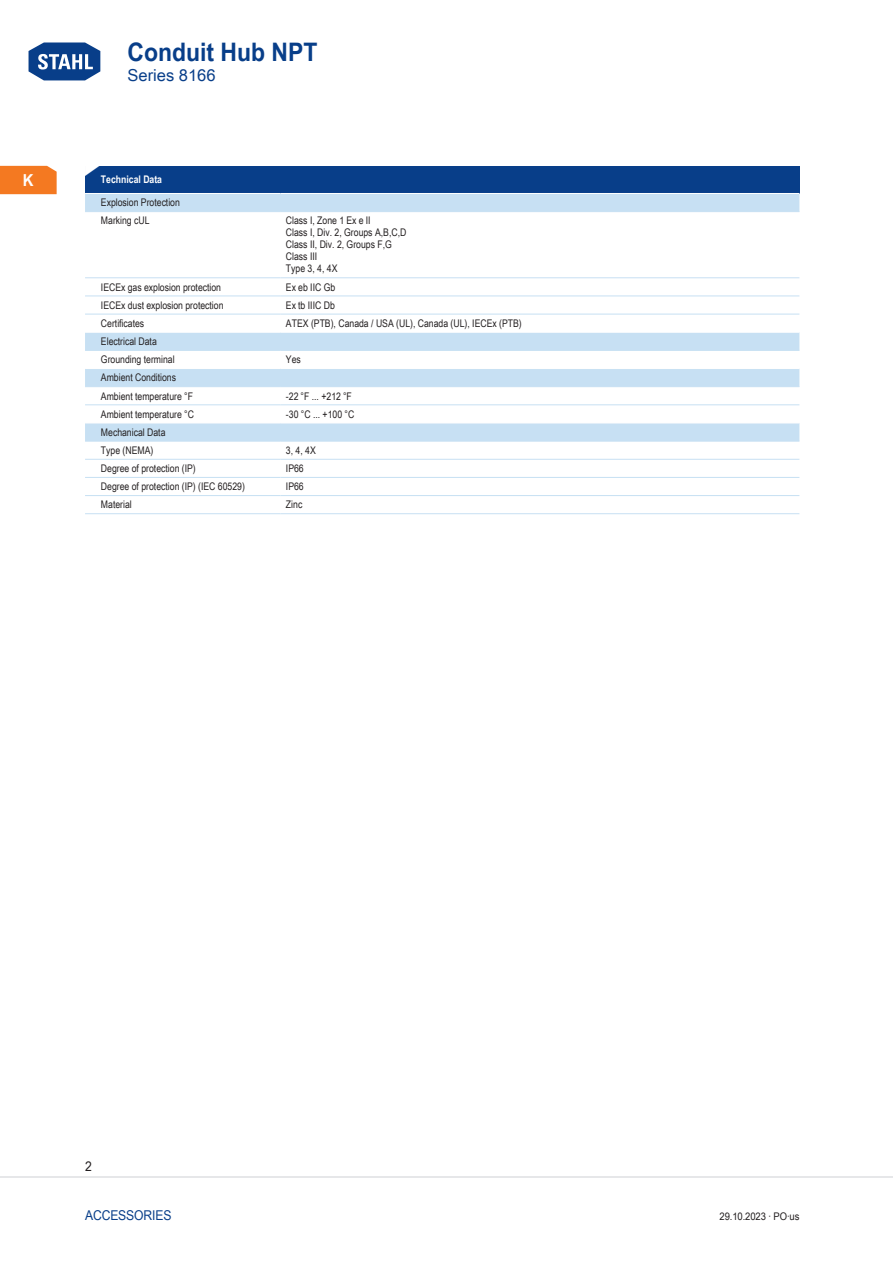
<style>
.page{position:relative;width:893px;height:1263px;background:#fff}
.page>*{position:absolute;margin:0;border:0;box-sizing:border-box;transform-origin:0 0}
.t1{font:700 25.5px "Arial Unicode MS";color:#083e89;scale:.9 1}
.TabHeader1stColumn{font:700 24px "Arial Unicode MS";color:#fff;scale:1.45 1}
.t2{font:16.5px "Arial Unicode MS";color:#083e89}
.t3{font:700 16.5px "Arial Unicode MS";color:#fff;scale:.9 1}
.t4{font:13.5px "Arial Unicode MS";letter-spacing:-.01em;color:#083e89;scale:.9 1}
.t5{font:13.5px "Arial Unicode MS";color:#231f20;scale:.9 1}
.TabBody1stColumn{font:10.5px "Arial Unicode MS";color:#231f20;scale:.83 1}
.TabBodyLeft{font:10.5px/12px "Arial Unicode MS";color:#231f20;scale:.83 1}
.TabBodyLeft-2{font:10.5px "Arial Unicode MS";color:#231f20;scale:.9 1}
.TabHeader1stColumn-2{font:700 10.5px "Arial Unicode MS";color:#fff;scale:.83 1}
.s1{font-weight:400;font-size:31.65px;color:#fff}
</style>
<div class="page">
<svg style="left:28px;top:42px;width:73px;height:39px"></svg>
<hr style="left:0;top:1176px;width:893px;height:2px;background:#e6e7e9">
<div style="left:0;top:166px;width:57px;height:28px;background:#f47921"></div>
<div style="left:85px;top:166px;width:714px;height:27px;background:#083e89"></div>
<svg style="left:85px;top:194px;width:714px;height:247px"></svg>
<hr style="left:85px;top:211px;width:196px;height:1px;background:#c7e0f3">
<hr style="left:281px;top:211px;width:518px;height:1px;background:#c7e0f3">
<hr style="left:85px;top:277px;width:196px;height:1px;background:#c7e0f3">
<hr style="left:281px;top:277px;width:518px;height:1px;background:#c7e0f3">
<hr style="left:85px;top:296px;width:196px;height:1px;background:#c7e0f3">
<hr style="left:281px;top:296px;width:518px;height:1px;background:#c7e0f3">
<hr style="left:85px;top:314px;width:196px;height:1px;background:#c7e0f3">
<hr style="left:281px;top:314px;width:518px;height:1px;background:#c7e0f3">
<hr style="left:85px;top:332px;width:196px;height:1px;background:#fff">
<hr style="left:281px;top:332px;width:518px;height:1px;background:#fff">
<hr style="left:85px;top:350px;width:196px;height:1px;background:#c7e0f3">
<hr style="left:281px;top:350px;width:518px;height:1px;background:#c7e0f3">
<hr style="left:85px;top:368px;width:196px;height:1px;background:#fff">
<hr style="left:281px;top:368px;width:518px;height:1px;background:#fff">
<hr style="left:85px;top:386px;width:196px;height:1px;background:#c7e0f3">
<hr style="left:281px;top:386px;width:518px;height:1px;background:#c7e0f3">
<hr style="left:85px;top:404px;width:196px;height:1px;background:#c7e0f3">
<hr style="left:281px;top:404px;width:518px;height:1px;background:#c7e0f3">
<hr style="left:85px;top:423px;width:196px;height:1px;background:#fff">
<hr style="left:281px;top:423px;width:518px;height:1px;background:#fff">
<hr style="left:85px;top:441px;width:196px;height:1px;background:#c7e0f3">
<hr style="left:281px;top:441px;width:518px;height:1px;background:#c7e0f3">
<hr style="left:85px;top:459px;width:196px;height:1px;background:#c7e0f3">
<hr style="left:281px;top:459px;width:518px;height:1px;background:#c7e0f3">
<hr style="left:85px;top:477px;width:196px;height:1px;background:#c7e0f3">
<hr style="left:281px;top:477px;width:518px;height:1px;background:#c7e0f3">
<hr style="left:85px;top:495px;width:196px;height:1px;background:#c7e0f3">
<hr style="left:85px;top:513px;width:196px;height:1px;background:#c7e0f3">
<hr style="left:281px;top:495px;width:518px;height:1px;background:#c7e0f3">
<hr style="left:281px;top:513px;width:518px;height:1px;background:#c7e0f3">
<h1 class="t1" style="left:26px;top:33px;width:325px"><span class="s1">Home</span> Conduit Hub NPT</h1>
<h3 class="t2" style="left:128px;top:63px;width:90px">Series 8166</h3>
<h3 class="t3" style="left:23px;top:168px;width:13px">K</h3>
<p class="TabHeader1stColumn" style="left:82px;top:154px;width:16px">◤</p>
<p class="TabHeader1stColumn-2" style="left:101px;top:172px;width:75px">Technical Data</p>
<p class="TabBody1stColumn" style="left:101px;top:195px;width:97px">Explosion Protection</p>
<p class="TabBody1stColumn" style="left:101px;top:213px;width:60px">Marking cUL</p>
<p class="TabBodyLeft" style="left:286px;top:215px;width:146px">Class I , Zone 1 Ex e II<br>Class I , Div. 2, Groups A,B,C,D<br>Class II , Div. 2, Groups F,G<br>Class III<br>Type 3, 4, 4X</p>
<p class="TabBody1stColumn" style="left:101px;top:279px;width:7px">IECE</p>
<p class="TabBody1stColumn" style="left:121px;top:279px;width:122px">x gas explosion protection</p>
<p class="TabBodyLeft" style="left:286px;top:281px;width:61px">Ex eb IIC Gb</p>
<p class="TabBody1stColumn" style="left:101px;top:297px;width:7px">IECE</p>
<p class="TabBody1stColumn" style="left:121px;top:297px;width:125px">x dust explosion protection</p>
<p class="TabBodyLeft" style="left:286px;top:299px;width:60px">Ex tb IIIC Db</p>
<p class="TabBody1stColumn" style="left:101px;top:316px;width:54px">Certificates</p>
<p class="TabBodyLeft" style="left:286px;top:317px;width:232px">ATEX (PTB), Canada / USA (UL), Canada (UL), IECE</p>
<p class="TabBodyLeft" style="left:492px;top:317px;width:37px">x (PTB)</p>
<p class="TabBody1stColumn" style="left:101px;top:334px;width:69px">Electrical Data</p>
<p class="TabBody1stColumn" style="left:101px;top:352px;width:90px">Grounding terminal</p>
<p class="TabBodyLeft" style="left:286px;top:353px;width:19px">Yes</p>
<p class="TabBody1stColumn" style="left:101px;top:370px;width:92px">Ambient Conditions</p>
<p class="TabBody1stColumn" style="left:101px;top:388px;width:112px">Ambient temperature °F</p>
<p class="TabBodyLeft" style="left:286px;top:390px;width:81px">-22 °F ... +212 °F</p>
<p class="TabBody1stColumn" style="left:101px;top:406px;width:113px">Ambient temperature °C</p>
<p class="TabBodyLeft" style="left:286px;top:408px;width:83px">-30 °C ... +100 °C</p>
<p class="TabBody1stColumn" style="left:101px;top:424px;width:79px">Mechanical Data</p>
<p class="TabBody1stColumn" style="left:101px;top:443px;width:65px">Type (NEMA)</p>
<p class="TabBodyLeft" style="left:286px;top:444px;width:37px">3, 4, 4X</p>
<p class="TabBody1stColumn" style="left:101px;top:461px;width:116px">Degree of protection (I P)</p>
<p class="TabBodyLeft" style="left:286px;top:462px;width:23px">I P66</p>
<p class="TabBody1stColumn" style="left:101px;top:479px;width:175px">Degree of protection (I P) (IEC 60529)</p>
<p class="TabBodyLeft" style="left:286px;top:480px;width:23px">I P66</p>
<p class="TabBody1stColumn" style="left:101px;top:497px;width:39px">Material</p>
<p class="TabBodyLeft" style="left:286px;top:498px;width:21px">Zinc</p>
<p class="t5" style="left:85px;top:1157px;width:9px">2</p>
<p class="t4" style="left:85px;top:1205px;width:47px">Accesso</p>
<p class="t4" style="left:144px;top:1205px;width:30px">ries</p>
<p class="TabBodyLeft-2" style="left:720px;top:1208px;width:90px">29.10.2023 · PO·us</p>
</div>
